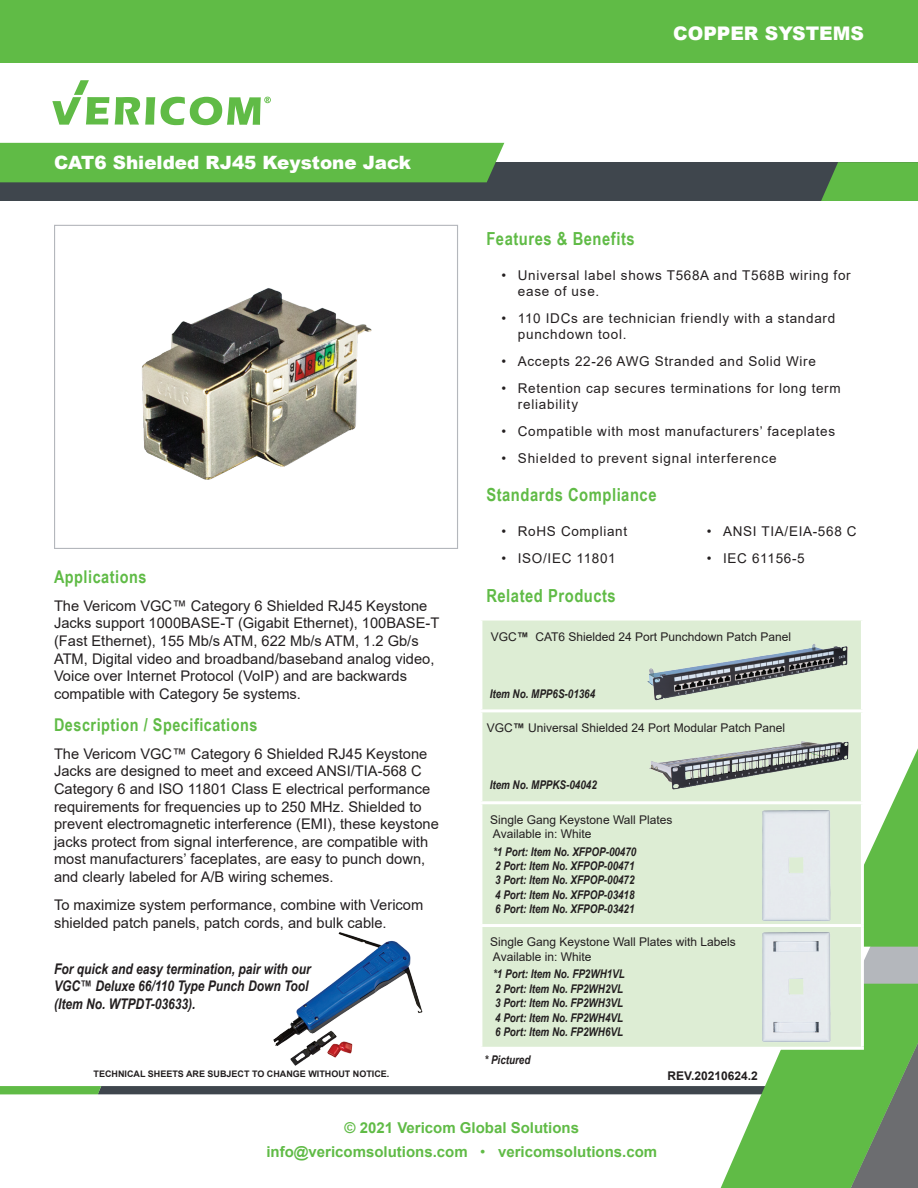
<style>
.page{position:relative;width:918px;height:1188px;background:#fff}
.page>*{position:absolute;margin:0;border:0;box-sizing:border-box;transform-origin:0 0}
.Page_Title_New{font:900 18.75px "Arial";color:#fff}
.Page_Title_New-2{font:900 18.3px "Arial";color:#fff}
.Template_Spec_Header{font:700 18px "Arial Narrow";letter-spacing:.03em;color:#60bb46}
.Template_Spec_Header-2{font:700 17.55px "Arial Narrow";letter-spacing:.03em;color:#60bb46}
.t1{font:700 15px/24.8px "Arial";color:#60bb46;text-align:center}
.Copy_Text_For_Templa{font:14.7px/17.5px "Arial";color:#231f20}
.Copy_Text_For_Templa-2{font:italic 700 14.7px "Arial Narrow";color:#231f20}
.Spec_Bullets_Line_2{font:13.5px "Arial";letter-spacing:.05em;color:#231f20}
.left_side_grid_subhe{font:italic 700 12px "Arial Narrow";color:#231f20}
.left_side_grid_subhe-2{font:12px "Arial";color:#231f20}
.Contact_Info_Letterh{font:700 12px "Arial";color:#231f20}
.t2{font:700 9px "Arial";color:#231f20}
.s1{font-weight:700}
.s2{font-weight:400}
</style>
<div class="page">
<div style="left:0;top:162px;width:918px;height:39px;background:#3f464d"></div>
<div style="left:0;top:0;width:918px;height:63px;background:#60bb46"></div>
<svg style="left:101px;top:1086px;width:614px;height:8px;background:#40474e"></svg>
<svg style="left:0;top:1086px;width:101px;height:8px"></svg>
<div style="left:864px;top:947px;width:54px;height:37px;background:#b4b7bc"></div>
<svg style="left:715px;top:984px;width:203px;height:204px;background:#76b565"></svg>
<svg style="left:864px;top:748px;width:54px;height:199px"></svg>
<svg style="left:821px;top:162px;width:97px;height:39px;background:#5cb046"></svg>
<svg style="left:115px;top:97px;width:40px;height:28px"></svg>
<svg style="left:52px;top:80px;width:57px;height:45px"></svg>
<svg style="left:161px;top:97px;width:110px;height:28px"></svg>
<div style="left:0;top:143px;width:504px;height:39px;background:#60bb46"></div>
<img style="left:273px;top:932px;width:150px;height:134px">
<img style="left:142px;top:288px;width:230px;height:192px">
<div style="left:54px;top:225px;width:404px;height:324px;border:1px solid #b4b7bc"></div>
<div style="left:482px;top:621px;width:379px;height:426px;background:#ddedd4"></div>
<hr style="left:479px;top:709px;width:385px;height:3px;background:#fff">
<hr style="left:479px;top:801px;width:385px;height:3px;background:#fff">
<hr style="left:479px;top:924px;width:385px;height:3px;background:#fff">
<hr style="left:861px;top:927px;width:3px;height:120px;background:#fff">
<hr style="left:479px;top:1047px;width:385px;height:3px;background:#fff">
<img style="left:756px;top:805px;width:84px;height:119px">
<img style="left:641px;top:636px;width:212px;height:68px">
<img style="left:756px;top:927px;width:84px;height:118px">
<img style="left:643px;top:733px;width:209px;height:59px">
<p class="Page_Title_New" style="left:673px;top:19px;width:192px">COPPER SYSTEMS</p>
<p class="Page_Title_New-2" style="left:54px;top:150px;width:359px">CAT6 Shielded RJ45 Keystone Jack</p>
<p class="Template_Spec_Header-2" style="left:54px;top:563px;width:94px">Applications</p>
<p class="Copy_Text_For_Templa" style="left:54px;top:597px;width:375px">The Vericom VGC™ Category 6 Shielded RJ45 Keystone</p>
<p class="Copy_Text_For_Templa" style="left:54px;top:614px;width:387px">Jacks support 1000BASE-T (Gigabit Ethernet), 100BASE-T</p>
<p class="Copy_Text_For_Templa" style="left:54px;top:632px;width:366px">(Fast Ethernet), 155 Mb/s ATM, 622 Mb/s ATM, 1.2 Gb/s</p>
<p class="Copy_Text_For_Templa" style="left:54px;top:650px;width:382px">ATM, Digital video and broadband/baseband analog video,</p>
<p class="Copy_Text_For_Templa" style="left:54px;top:667px;width:355px">Voice over Internet Protocol (VoIP) and are backwards</p>
<p class="Copy_Text_For_Templa" style="left:54px;top:685px;width:249px">compatible with Category 5e systems.</p>
<p class="Template_Spec_Header-2" style="left:54px;top:711px;width:205px">Description / Specifications</p>
<p class="Copy_Text_For_Templa" style="left:54px;top:745px;width:375px">The Vericom VGC™ Category 6 Shielded RJ45 Keystone</p>
<p class="Copy_Text_For_Templa" style="left:54px;top:762px;width:378px">Jacks are designed to meet and exceed ANSI/TIA-568 C<br>Category 6 and ISO 11801 Class E electrical performance</p>
<p class="Copy_Text_For_Templa" style="left:54px;top:798px;width:386px">requirements for frequencies up to 250 MHz. Shielded to prevent electromagnetic interference (EMI), these keystone jacks protect from signal interference, are compatible with</p>
<p class="Copy_Text_For_Templa" style="left:54px;top:850px;width:373px">most manufacturers’ faceplates, are easy to punch down,</p>
<p class="Copy_Text_For_Templa" style="left:54px;top:868px;width:281px">and clearly labeled for A/B wiring schemes.</p>
<p class="Copy_Text_For_Templa" style="left:54px;top:896px;width:371px">To maximize system performance, combine with Vericom shielded patch panels, patch cords, and bulk cable.</p>
<p class="Copy_Text_For_Templa-2" style="left:54px;top:957px;width:258px">For quick and easy termination, pair with our</p>
<p class="Copy_Text_For_Templa-2" style="left:54px;top:975px;width:256px">VGC™ Deluxe 66/110 Type Punch Down Tool</p>
<p class="Copy_Text_For_Templa-2" style="left:54px;top:992px;width:143px">(Item No. WTPDT-03633).</p>
<p class="t2" style="left:94px;top:1068px;width:297px">TECHNICAL SHEETS ARE SUBJECT TO CHANGE WITHOUT NOTICE.</p>
<p class="Template_Spec_Header" style="left:486px;top:225px;width:150px">Features &amp; Benefits</p>
<p class="Spec_Bullets_Line_2" style="left:501px;top:266px;width:351px">• Universal label shows T568A and T568B wiring for</p>
<p class="Spec_Bullets_Line_2" style="left:518px;top:282px;width:83px">ease of use.</p>
<p class="Spec_Bullets_Line_2" style="left:501px;top:309px;width:335px">• 110 IDCs are technician friendly with a standard</p>
<p class="Spec_Bullets_Line_2" style="left:518px;top:325px;width:110px">punchdown tool.</p>
<p class="Spec_Bullets_Line_2" style="left:501px;top:352px;width:316px">• Accepts 22-26 AWG Stranded and Solid Wire</p>
<p class="Spec_Bullets_Line_2" style="left:501px;top:379px;width:341px">• Retention cap secures terminations for long term</p>
<p class="Spec_Bullets_Line_2" style="left:518px;top:395px;width:62px">reliability</p>
<p class="Spec_Bullets_Line_2" style="left:501px;top:422px;width:335px">• Compatible with most manufacturers’ faceplates</p>
<p class="Spec_Bullets_Line_2" style="left:501px;top:449px;width:277px">• Shielded to prevent signal interference</p>
<p class="Template_Spec_Header" style="left:486px;top:481px;width:172px">Standards Compliance</p>
<p class="Spec_Bullets_Line_2" style="left:501px;top:522px;width:127px">• RoHS Compliant</p>
<p class="Spec_Bullets_Line_2" style="left:501px;top:549px;width:116px">• ISO/IEC 11801</p>
<p class="Spec_Bullets_Line_2" style="left:707px;top:522px;width:152px">• ANSI TIA/EIA-568 C</p>
<p class="Spec_Bullets_Line_2" style="left:707px;top:549px;width:100px">• IEC 61156-5</p>
<p class="Template_Spec_Header" style="left:486px;top:582px;width:131px">Related Products</p>
<p class="left_side_grid_subhe-2" style="left:491px;top:628px;width:302px">VGC<span class="s1">™</span> CAT6 Shielded 24 Port Punchdown Patch Panel</p>
<p class="left_side_grid_subhe" style="left:490px;top:685px;width:107px">Item No. MPP6S-01364</p>
<p class="left_side_grid_subhe-2" style="left:487px;top:719px;width:300px">VGC<span class="s1">™</span> Universal Shielded 24 Port Modular Patch Panel</p>
<p class="left_side_grid_subhe" style="left:490px;top:776px;width:109px">Item No. MPPKS-04042</p>
<p class="left_side_grid_subhe-2" style="left:490px;top:811px;width:184px">Single Gang Keystone Wall Plates</p>
<p class="left_side_grid_subhe-2" style="left:493px;top:825px;width:100px">Available in: White</p>
<p class="left_side_grid_subhe" style="left:493px;top:842px;width:145px">*1 Port: Item No. XFPOP-00470</p>
<p class="left_side_grid_subhe" style="left:495px;top:857px;width:141px">2 Port: Item No. XFPOP-00471</p>
<p class="left_side_grid_subhe" style="left:495px;top:871px;width:141px">3 Port: Item No. XFPOP-00472</p>
<p class="left_side_grid_subhe" style="left:495px;top:886px;width:141px">4 Port: Item No. XFPOP-03418</p>
<p class="left_side_grid_subhe" style="left:495px;top:900px;width:141px">6 Port: Item No. XFPOP-03421</p>
<p class="left_side_grid_subhe-2" style="left:490px;top:934px;width:247px">Single Gang Keystone Wall Plates with Labels</p>
<p class="left_side_grid_subhe-2" style="left:493px;top:948px;width:100px">Available in: White</p>
<p class="left_side_grid_subhe" style="left:493px;top:965px;width:133px">*1 Port: Item No. FP2WH1VL</p>
<p class="left_side_grid_subhe" style="left:495px;top:979px;width:129px">2 Port: Item No. FP2WH2VL</p>
<p class="left_side_grid_subhe" style="left:495px;top:994px;width:129px">3 Port: Item No. FP2WH3VL</p>
<p class="left_side_grid_subhe" style="left:495px;top:1008px;width:129px">4 Port: Item No. FP2WH4VL</p>
<p class="left_side_grid_subhe" style="left:495px;top:1023px;width:129px">6 Port: Item No. FP2WH6VL</p>
<p class="left_side_grid_subhe" style="left:485px;top:1051px;width:47px">* Pictured</p>
<p class="Contact_Info_Letterh" style="left:667px;top:1067px;width:92px">REV.20210624.2</p>
<p class="t1" style="left:266px;top:1115px;width:392px">© 2021 Vericom Global Solutions info@vericomsolutions.com <span class="s2">•</span> vericomsolutions.com</p>
</div>
